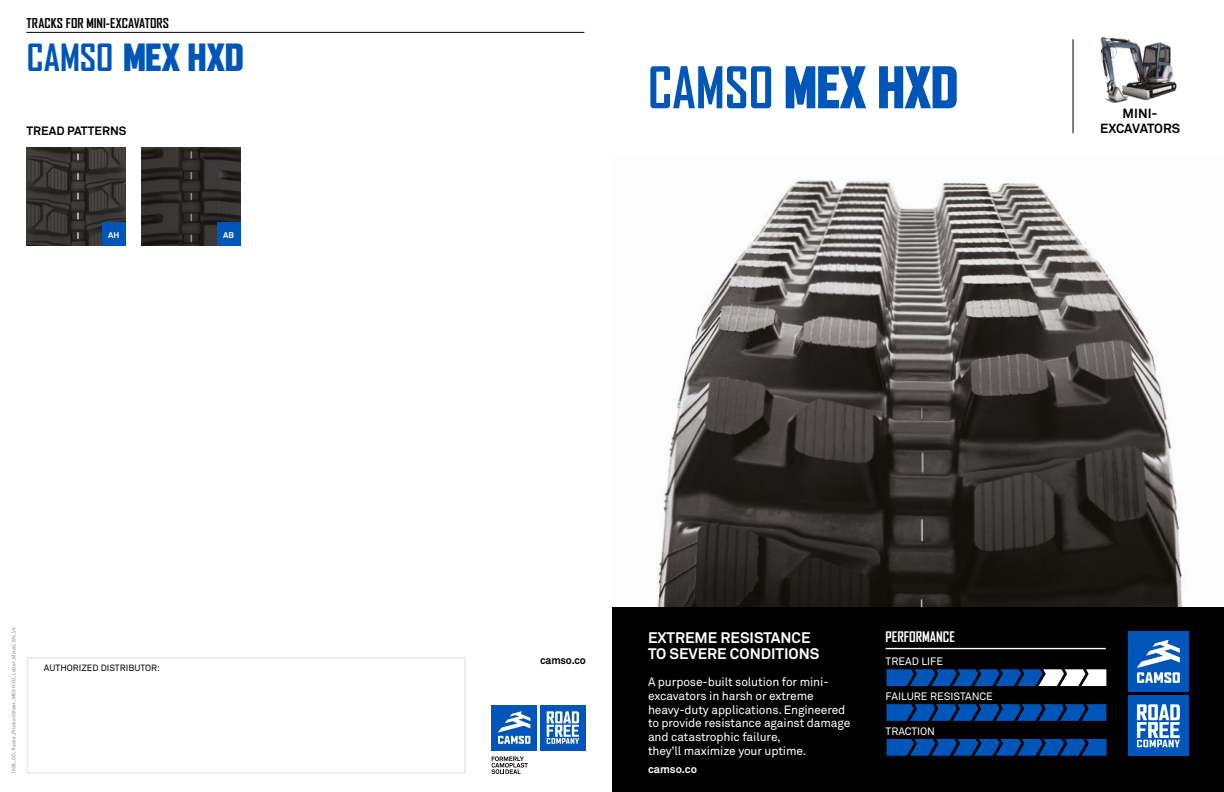
<style>
.page{position:relative;width:1224px;height:792px;background:#fff}
.page>*{position:absolute;margin:0;border:0;box-sizing:border-box;transform-origin:0 0}
.t1{font:900 55px "Agency FB";color:#0055b8;scale:.95 1}
.t2{font:900 36px "Agency FB";letter-spacing:.005em;color:#0055b8}
.t3{font:700 15.1px/16.2px "Akkurat Office";color:#fff}
.t4{font:700 14px "Agency FB";color:#fff}
.t5{font:700 13.1px/14.1px "Akkurat Office";letter-spacing:-.01em;color:#000;text-align:center}
.t6{font:700 13px "Agency FB";letter-spacing:.005em;color:#000}
.t7{font:12px/13.9px "Akkurat Office";letter-spacing:-.01em;color:#fff}
.t8{font:700 12px "Akkurat Office";color:#000}
.t9{font:700 11.1px "Akkurat Office";color:#fff}
.t10{font:700 11px "Akkurat Office";letter-spacing:-.01em;color:#000;scale:.96 1}
.t11{font:10.6px "Akkurat Office";color:#fff}
.t12{font:9px "Akkurat Office";color:#000}
.t13{font:700 8.4px "Akkurat Office";color:#fff}
.t14{font:5px "Akkurat Office";color:#878787}
.s1{font-weight:700}
</style>
<div class="page">
<img style="left:612px;top:180px;width:612px;height:428px">
<div style="left:612px;top:608px;width:612px;height:184px;background:#000"></div>
<div style="left:1128px;top:631px;width:60px;height:60px;background:#0055b8"></div>
<svg style="left:1137px;top:640px;width:43px;height:43px"></svg>
<div style="left:1128px;top:696px;width:60px;height:60px;background:#0055b8"></div>
<svg style="left:1137px;top:704px;width:43px;height:43px"></svg>
<img style="left:1100px;top:36px;width:77px;height:67px">
<hr style="left:1073px;top:39px;width:1px;height:94px;background:#000">
<hr style="left:26px;top:32px;width:558px;height:1px;background:#000">
<hr style="left:886px;top:648px;width:220px;height:1px;background:#fff">
<svg style="left:886px;top:669px;width:220px;height:17px;background:#4073ae"></svg>
<svg style="left:887px;top:739px;width:219px;height:17px;background:#00489d"></svg>
<svg style="left:886px;top:704px;width:220px;height:17px;background:#00489d"></svg>
<img style="left:27px;top:147px;width:99px;height:99px">
<img style="left:141px;top:147px;width:99px;height:99px">
<div style="left:217px;top:223px;width:23px;height:23px;background:#0055b8"></div>
<div style="left:102px;top:223px;width:24px;height:23px;background:#0055b8"></div>
<div style="left:26px;top:657px;width:440px;height:117px;border:2px solid #ededed"></div>
<div style="left:492px;top:705px;width:45px;height:45px;background:#0055b8"></div>
<svg style="left:498px;top:711px;width:32px;height:33px"></svg>
<div style="left:540px;top:705px;width:46px;height:45px;background:#0055b8"></div>
<svg style="left:547px;top:711px;width:32px;height:33px"></svg>
<svg style="left:492px;top:756px;width:36px;height:18px"></svg>
<p class="t6" style="left:26px;top:16px;width:144px">TRACKS FOR MINI-EXCAVATORS</p>
<h2 class="t2" style="left:27px;top:36px;width:218px"><span class="s1">CAMSO</span> MEX HXD</h2>
<p class="t8" style="left:27px;top:123px;width:101px">TREAD PATTERNS</p>
<p class="t13" style="left:108px;top:230px;width:13px">AH</p>
<p class="t13" style="left:223px;top:230px;width:12px">AB</p>
<p class="t14" style="left:11px;top:774px;width:148px;rotate:-90deg">1605_CO_Tracks_ProductSheet_MEX HXD_Letter_Mixed_EN_V4</p>
<p class="t12" style="left:44px;top:662px;width:117px">AUTHORIZED DISTRIBUTOR:</p>
<h1 class="t1" style="left:648px;top:55px;width:328px"><span class="s1">CAMSO</span> MEX HXD</h1>
<p class="t5" style="left:1100px;top:107px;width:81px">MINI-<br>EXCAVATORS</p>
<p class="t10" style="left:540px;top:653px;width:49px">camso.co</p>
<p class="t3" style="left:648px;top:630px;width:173px">EXTREME RESISTANCE<br>TO SEVERE CONDITIONS</p>
<p class="t7" style="left:648px;top:675px;width:204px">A purpose-built solution for mini&shy;excavators in harsh or extreme heavy-duty applications. Engineered to provide resistance against damage and catastrophic failure,<br>they’ll maximize your uptime.</p>
<p class="t9" style="left:648px;top:763px;width:51px">camso.co</p>
<p class="t4" style="left:886px;top:629px;width:71px">PERFORMANCE</p>
<p class="t11" style="left:886px;top:655px;width:59px">TREAD LIFE</p>
<p class="t11" style="left:886px;top:690px;width:109px">FAILURE RESISTANCE</p>
<p class="t11" style="left:886px;top:725px;width:51px">TRACTION</p>
</div>
